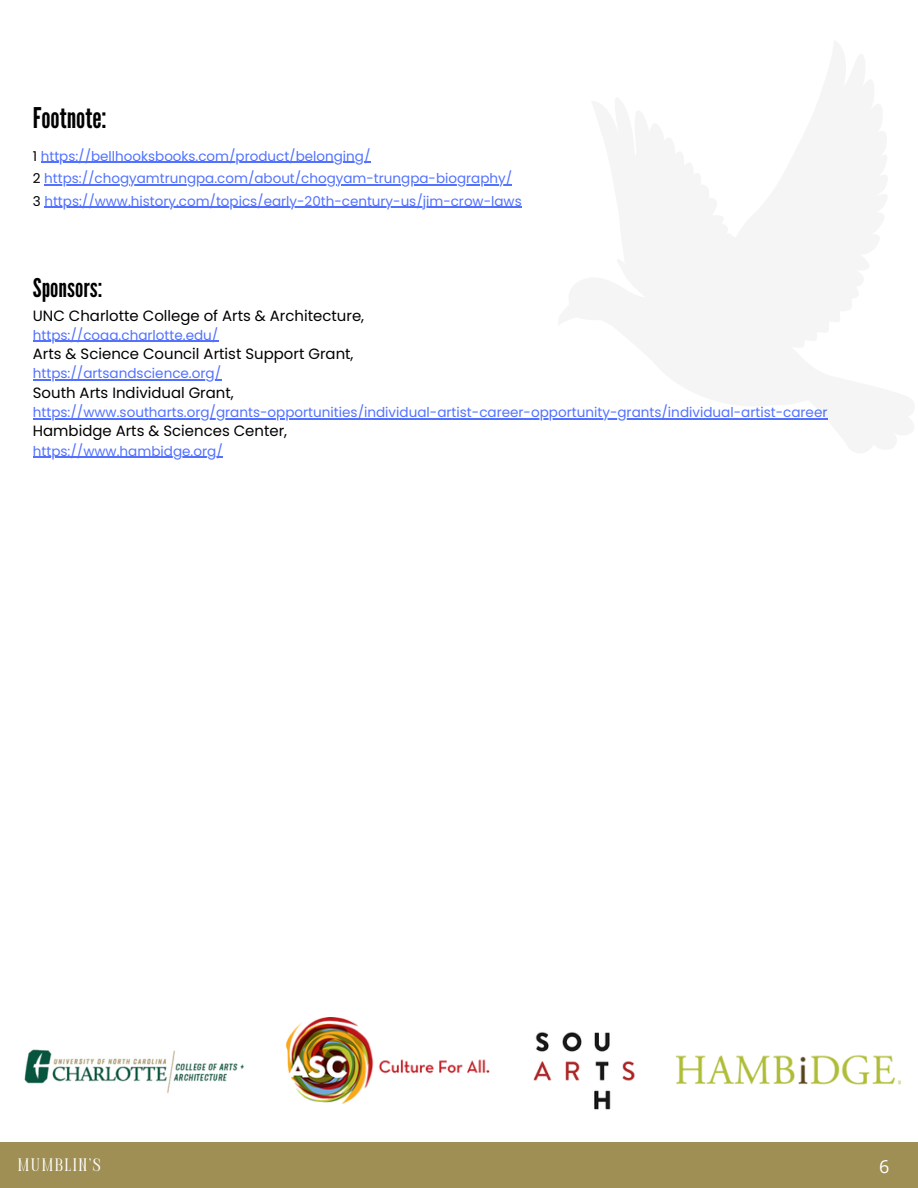
<style>
.page{position:relative;width:918px;height:1188px;background:#fff}
.page>*{position:absolute;margin:0;border:0;box-sizing:border-box;transform-origin:0 0}
.t1{font:28.5px "League Gothic";color:#000}
.t2{font:25.8px "League Gothic";color:#000}
.t3{font:semi-condensed 18px "Perandoryv 2";letter-spacing:.12em;color:#fff}
.t4{font:18px "Open Sans";color:#fff}
.t5{font:14.85px "Poppins";color:#000}
.t6{font:13.5px "Poppins";color:#5271ff}
.s1{color:#000}
</style>
<div class="page">
<img style="left:287px;top:1018px;width:202px;height:85px">
<img style="left:675px;top:1054px;width:226px;height:31px">
<img style="left:24px;top:1049px;width:220px;height:44px">
<img style="left:533px;top:1032px;width:102px;height:78px">
<div style="left:0;top:1142px;width:918px;height:46px;background:#9f8f54"></div>
<hr style="left:33px;top:341px;width:185px;height:1px;background:#5271ff">
<hr style="left:33px;top:379px;width:188px;height:2px;background:#5271ff">
<hr style="left:33px;top:418px;width:795px;height:1px;background:#5271ff">
<hr style="left:33px;top:457px;width:190px;height:1px;background:#5271ff">
<hr style="left:41px;top:162px;width:329px;height:1px;background:#5271ff">
<hr style="left:44px;top:184px;width:468px;height:1px;background:#5271ff">
<hr style="left:44px;top:207px;width:478px;height:1px;background:#5271ff">
<p class="t1" style="left:33px;top:102px;width:75px">Footnote:</p>
<p class="t6" style="left:33px;top:146px;width:339px"><span class="s1">1</span> https://bellhooksbooks.com/product/belonging/</p>
<p class="t6" style="left:33px;top:169px;width:481px"><span class="s1">2</span> https://chogyamtrungpa.com/about/chogyam-trungpa-biography/</p>
<p class="t6" style="left:33px;top:191px;width:490px"><span class="s1">3</span> https://www.history.com/topics/early-20th-century-us/jim-crow-laws</p>
<p class="t2" style="left:33px;top:273px;width:71px">Sponsors:</p>
<p class="t5" style="left:33px;top:305px;width:333px">UNC Charlotte College of Arts &amp; Architecture,</p>
<p class="t6" style="left:33px;top:326px;width:187px">https://coaa.charlotte.edu/</p>
<p class="t5" style="left:33px;top:344px;width:322px">Arts &amp; Science Council Artist Support Grant,</p>
<p class="t6" style="left:33px;top:364px;width:190px">https://artsandscience.org/</p>
<p class="t5" style="left:33px;top:382px;width:203px">South Arts Individual Grant,</p>
<p class="t6" style="left:33px;top:403px;width:796px">https://www.southarts.org/grants-opportunities/individual-artist-career-opportunity-grants/individual-artist-career</p>
<p class="t5" style="left:33px;top:421px;width:256px">Hambidge Arts &amp; Sciences Center,</p>
<p class="t6" style="left:33px;top:442px;width:191px">https://www.hambidge.org/</p>
<p class="t3" style="left:18px;top:1157px;width:84px">MUMBLIN’S</p>
<p class="t4" style="left:879px;top:1153px;width:12px">6</p>
</div>
